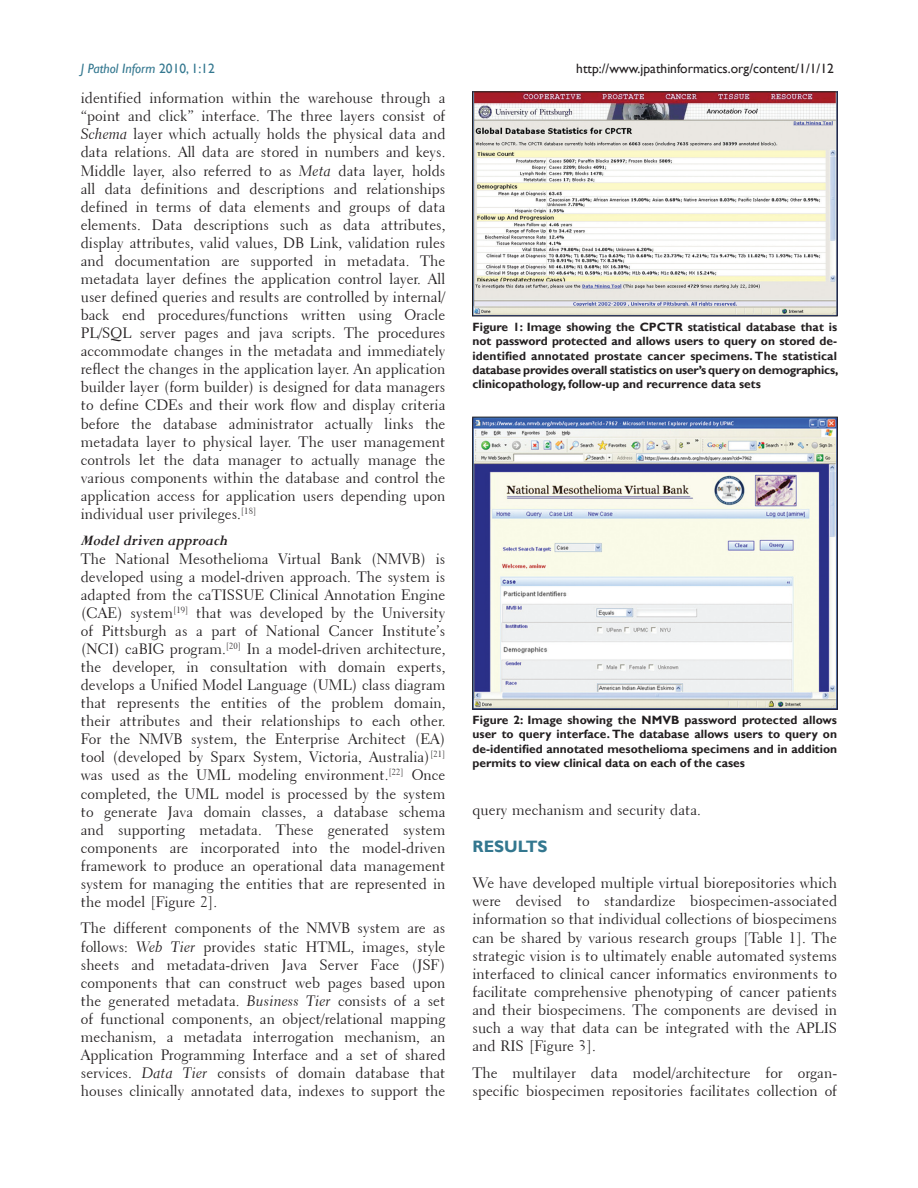
<style>
.page{position:relative;width:918px;height:1188px;background:#fff}
.page>*{position:absolute;margin:0;border:0;box-sizing:border-box;transform-origin:0 0}
.t1{font:italic 700 16.5px "Perpetua";color:#231f20}
.t2{font:700 16.5px "Gill Sans";color:#33778f}
.TX{font:15px/18px "Transitional 521 BT Roman A";color:#231f20;text-align:justify}
.t3{font:13.5px "Gill Sans";color:#231f20}
.t4{font:italic 13.5px "Gill Sans";color:#33778f}
.FGC{font:700 12px/14.4px "Gill Sans";color:#231f20;text-align:justify}
.s1{font-style:normal}
.s2{font-family:"Transitional 521 BT Cursive A"}
</style>
<div class="page">
<img style="left:474px;top:94px;width:361px;height:220px">
<img style="left:474px;top:419px;width:362px;height:288px">
<div style="left:472px;top:417px;width:366px;height:292px;border:1px solid #231f20"></div>
<p class="t4" style="left:81px;top:61px;width:135px">J Pathol Inform <span class="s1">2010, 1:12</span></p>
<p class="t3" style="left:576px;top:61px;width:259px">http://www.jpathinformatics.org/content/1/1/12</p>
<p class="TX" style="left:81px;top:89px;width:366px">identified information within the warehouse through a “point and click” interface. The three layers consist of <span class="s2">Schema</span> layer which actually holds the physical data and data relations. All data are stored in numbers and keys.<br>Middle layer, also referred to as <span class="s2">Meta</span> data layer, holds all data definitions and descriptions and relationships defined in terms of data elements and groups of data elements. Data descriptions such as data attributes, display attributes, valid values, DB Link, validation rules and documentation are supported in metadata. The metadata layer defines the application control layer. All user defined queries and results are controlled by internal/ back end procedures/functions written using Oracle PL/SQL server pages and java scripts. The procedures accommodate changes in the metadata and immediately reflect the changes in the application layer. An application builder layer (form builder) is designed for data managers to define CDEs and their work flow and display criteria before the database administrator actually links the metadata layer to physical layer. The user management controls let the data manager to actually manage the various components within the database and control the application access for application users depending upon individual user privileges.<sup>[18]</sup></p>
<h3 class="t1" style="left:81px;top:530px;width:149px">Model driven approach</h3>
<p class="TX" style="left:81px;top:550px;width:366px">The National Mesothelioma Virtual Bank (NMVB) is developed using a model-driven approach. The system is adapted from the caTISSUE Clinical Annotation Engine (CAE) system<sup>[19]</sup> that was developed by the University of Pittsburgh as a part of National Cancer Institute’s (NCI) caBIG program.<sup>[20]</sup> In a model-driven architecture, the developer, in consultation with domain experts, develops a Unified Model Language (UML) class diagram that represents the entities of the problem domain, their attributes and their relationships to each other.<br>For the NMVB system, the Enterprise Architect (EA) tool (developed by Sparx System, Victoria, Australia)<sup>[21] </sup>was used as the UML modeling environment.<sup>[22]</sup> Once completed, the UML model is processed by the system to generate Java domain classes, a database schema and supporting metadata. These generated system components are incorporated into the model-driven framework to produce an operational data management system for managing the entities that are represented in the model [Figure 2].</p>
<p class="TX" style="left:81px;top:919px;width:366px">The different components of the NMVB system are as follows: <span class="s2">Web Tier</span> provides static HTML, images, style sheets and metadata-driven Java Server Face (JSF) components that can construct web pages based upon the generated metadata. <span class="s2">Business Tier</span> consists of a set of functional components, an object/relational mapping mechanism, a metadata interrogation mechanism, an Application Programming Interface and a set of shared services. <span class="s2">Data Tier</span> consists of domain database that houses clinically annotated data, indexes to support the</p>
<p class="FGC" style="left:472px;top:320px;width:367px">Figure 1: Image showing the CPCTR statistical database that is not password protected and allows users to query on stored de&shy;identified annotated prostate cancer specimens. The statistical database provides overall statistics on user’s query on demographics, clinicopathology, follow-up and recurrence data sets</p>
<p class="FGC" style="left:472px;top:713px;width:366px">Figure 2: Image showing the NMVB password protected allows user to query interface. The database allows users to query on de-identified annotated mesothelioma specimens and in addition permits to view clinical data on each of the cases</p>
<p class="TX" style="left:472px;top:801px;width:230px">query mechanism and security data.</p>
<h1 class="t2" style="left:472px;top:837px;width:77px">RESULTS</h1>
<p class="TX" style="left:472px;top:874px;width:366px">We have developed multiple virtual biorepositories which were devised to standardize biospecimen-associated information so that individual collections of biospecimens can be shared by various research groups [Table 1]. The strategic vision is to ultimately enable automated systems interfaced to clinical cancer informatics environments to facilitate comprehensive phenotyping of cancer patients and their biospecimens. The components are devised in such a way that data can be integrated with the APLIS and RIS [Figure 3].</p>
<p class="TX" style="left:472px;top:1064px;width:366px">The multilayer data model/architecture for organ&shy;specific biospecimen repositories facilitates collection of</p>
</div>
